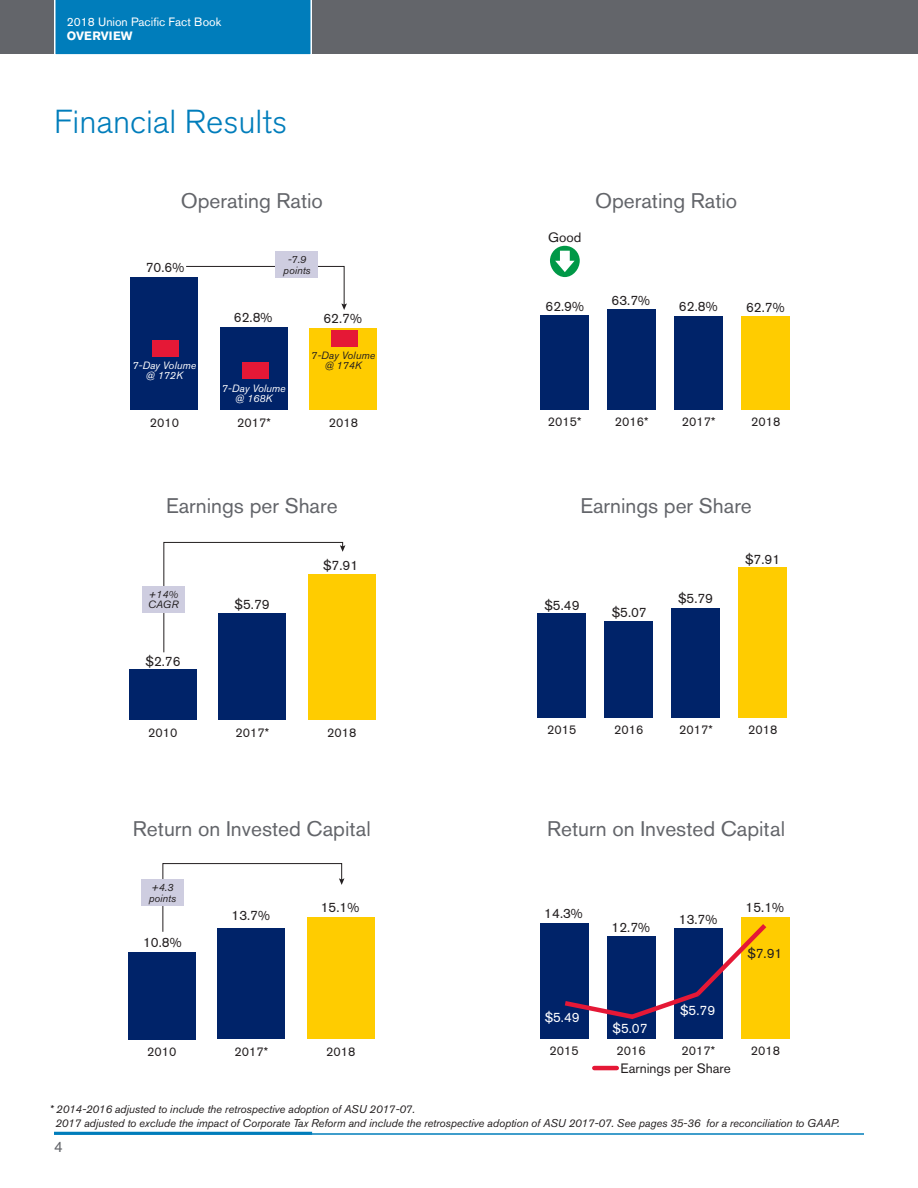
<style>
.page{position:relative;width:918px;height:1188px;background:#fff}
.page>*{position:absolute;margin:0;border:0;box-sizing:border-box;transform-origin:0 0}
.t1{font:300 33px "Akzidenz Grotesk BE";color:#007dbb}
.t2{font:21px "Akzidenz Grotesk BE";color:#63656a}
.t3{font:15px "Akzidenz Grotesk BE";color:#63656a}
.t4{font:13.5px "Akzidenz Grotesk BE";color:#231f20}
.t5{font:13.5px "Akzidenz Grotesk BE";color:#fff}
.t6{font:12.6px "Akzidenz Grotesk BE";color:#231f20}
.t7{font:12px "Akzidenz Grotesk BE";color:#fff}
.t8{font:700 12px "Akzidenz Grotesk BE";color:#fff}
.t9{font:italic 11.25px "Akzidenz Grotesk BE";letter-spacing:-.01em;color:#231f20}
.t10{font:italic 10.5px/10.5px "Akzidenz Grotesk BE";color:#231f20}
.t11{font:italic 10.5px/10.5px "Akzidenz Grotesk BE";color:#fff;text-align:center}
</style>
<div class="page">
<div style="left:0;top:0;width:918px;height:54px;background:#63656a"></div>
<div style="left:54px;top:0;width:258px;height:55px;background:#007dbb"></div>
<hr style="left:54px;top:1133px;width:810px;height:2px;background:#007dbb">
<hr style="left:54px;top:1132px;width:258px;height:3px;background:#007dbb">
<div style="left:129px;top:669px;width:68px;height:51px;background:#002369"></div>
<div style="left:219px;top:613px;width:67px;height:107px;background:#002369"></div>
<div style="left:308px;top:574px;width:67px;height:146px;background:#fc0"></div>
<svg style="left:163px;top:542px;width:182px;height:111px"></svg>
<div style="left:142px;top:587px;width:43px;height:26px;background:#cecde0"></div>
<div style="left:538px;top:614px;width:48px;height:104px;background:#002369"></div>
<div style="left:605px;top:622px;width:48px;height:96px;background:#002369"></div>
<div style="left:672px;top:608px;width:48px;height:110px;background:#002369"></div>
<div style="left:739px;top:568px;width:48px;height:150px;background:#fc0"></div>
<div style="left:540px;top:315px;width:49px;height:95px;background:#002369"></div>
<div style="left:608px;top:309px;width:48px;height:101px;background:#002369"></div>
<div style="left:675px;top:316px;width:48px;height:94px;background:#002369"></div>
<div style="left:742px;top:317px;width:48px;height:93px;background:#fc0"></div>
<div style="left:550px;top:246px;width:30px;height:31px;background:#009847;border-radius:50%"></div>
<svg style="left:555px;top:251px;width:20px;height:21px"></svg>
<div style="left:131px;top:277px;width:67px;height:133px;background:#002369"></div>
<div style="left:220px;top:328px;width:67px;height:82px;background:#002369"></div>
<div style="left:310px;top:328px;width:67px;height:82px;background:#fc0"></div>
<svg style="left:186px;top:266px;width:161px;height:44px"></svg>
<div style="left:276px;top:252px;width:42px;height:26px;background:#cecde0"></div>
<div style="left:152px;top:340px;width:27px;height:17px;background:#e51836"></div>
<div style="left:331px;top:330px;width:27px;height:17px;background:#e51836"></div>
<div style="left:242px;top:362px;width:26px;height:17px;background:#e51836"></div>
<div style="left:540px;top:924px;width:48px;height:115px;background:#002369"></div>
<div style="left:607px;top:937px;width:48px;height:102px;background:#002369"></div>
<div style="left:674px;top:929px;width:48px;height:110px;background:#002369"></div>
<div style="left:741px;top:917px;width:49px;height:122px;background:#fc0"></div>
<hr style="left:594px;top:1066px;width:23px;height:4px;background:#e51836">
<svg style="left:560px;top:923px;width:207px;height:100px"></svg>
<div style="left:128px;top:952px;width:68px;height:87px;background:#002369"></div>
<div style="left:218px;top:929px;width:67px;height:110px;background:#002369"></div>
<div style="left:307px;top:917px;width:67px;height:122px;background:#fc0"></div>
<svg style="left:162px;top:863px;width:182px;height:70px"></svg>
<div style="left:141px;top:880px;width:43px;height:26px;background:#cecde0"></div>
<p class="t7" style="left:67px;top:14px;width:156px">2018 Union Pacific Fact Book</p>
<p class="t8" style="left:67px;top:29px;width:67px">OVERVIEW</p>
<p class="t1" style="left:54px;top:103px;width:235px">Financial Results</p>
<p class="t2" style="left:181px;top:188px;width:144px">Operating Ratio</p>
<p class="t4" style="left:146px;top:259px;width:40px">70.6%</p>
<p class="t11" style="left:132px;top:360px;width:65px">7-Day Volume @ 172K</p>
<p class="t10" style="left:283px;top:254px;width:29px;text-align:center">-7.9 points</p>
<p class="t4" style="left:234px;top:310px;width:40px">62.8%</p>
<p class="t4" style="left:323px;top:310px;width:40px">62.7%</p>
<p class="t10" style="left:311px;top:350px;width:65px;text-align:center">7-Day Volume @ 174K</p>
<p class="t11" style="left:222px;top:383px;width:65px">7-Day Volume @ 168K</p>
<p class="t6" style="left:150px;top:415px;width:31px">2010</p>
<p class="t6" style="left:237px;top:415px;width:35px">2017*</p>
<p class="t6" style="left:329px;top:415px;width:31px">2018</p>
<p class="t2" style="left:166px;top:493px;width:173px">Earnings per Share</p>
<p class="t10" style="left:148px;top:589px;width:32px">+14%<br>CAGR</p>
<p class="t4" style="left:146px;top:653px;width:37px">$2.76</p>
<p class="t4" style="left:235px;top:596px;width:37px">$5.79</p>
<p class="t4" style="left:323px;top:557px;width:37px">$7.91</p>
<p class="t6" style="left:148px;top:725px;width:31px">2010</p>
<p class="t6" style="left:236px;top:725px;width:35px">2017*</p>
<p class="t6" style="left:327px;top:725px;width:31px">2018</p>
<p class="t2" style="left:133px;top:816px;width:239px">Return on Invested Capital</p>
<p class="t10" style="left:149px;top:882px;width:29px">+4.3 points</p>
<p class="t4" style="left:143px;top:935px;width:40px">10.8%</p>
<p class="t4" style="left:231px;top:907px;width:40px">13.7%</p>
<p class="t4" style="left:321px;top:900px;width:40px">15.1%</p>
<p class="t6" style="left:147px;top:1044px;width:31px">2010</p>
<p class="t6" style="left:235px;top:1044px;width:35px">2017*</p>
<p class="t6" style="left:326px;top:1044px;width:31px">2018</p>
<p class="t4" style="left:548px;top:229px;width:35px">Good</p>
<p class="t2" style="left:595px;top:188px;width:144px">Operating Ratio</p>
<p class="t4" style="left:545px;top:298px;width:40px">62.9%</p>
<p class="t4" style="left:612px;top:292px;width:40px">63.7%</p>
<p class="t4" style="left:679px;top:299px;width:40px">62.8%</p>
<p class="t4" style="left:746px;top:299px;width:40px">62.7%</p>
<p class="t6" style="left:548px;top:414px;width:35px">2015*</p>
<p class="t6" style="left:615px;top:414px;width:35px">2016*</p>
<p class="t6" style="left:682px;top:414px;width:35px">2017*</p>
<p class="t6" style="left:751px;top:414px;width:31px">2018</p>
<p class="t2" style="left:580px;top:493px;width:173px">Earnings per Share</p>
<p class="t4" style="left:545px;top:597px;width:37px">$5.49</p>
<p class="t4" style="left:612px;top:604px;width:37px">$5.07</p>
<p class="t4" style="left:678px;top:590px;width:37px">$5.79</p>
<p class="t4" style="left:745px;top:551px;width:37px">$7.91</p>
<p class="t6" style="left:547px;top:723px;width:31px">2015</p>
<p class="t6" style="left:614px;top:723px;width:31px">2016</p>
<p class="t6" style="left:679px;top:723px;width:35px">2017*</p>
<p class="t6" style="left:748px;top:723px;width:31px">2018</p>
<p class="t2" style="left:547px;top:816px;width:239px">Return on Invested Capital</p>
<p class="t4" style="left:544px;top:906px;width:40px">14.3%</p>
<p class="t4" style="left:612px;top:920px;width:40px">12.7%</p>
<p class="t5" style="left:545px;top:1009px;width:37px">$5.49</p>
<p class="t5" style="left:613px;top:1020px;width:37px">$5.07</p>
<p class="t4" style="left:679px;top:911px;width:40px">13.7%</p>
<p class="t5" style="left:680px;top:1003px;width:37px">$5.79</p>
<p class="t4" style="left:746px;top:900px;width:40px">15.1%</p>
<p class="t4" style="left:747px;top:945px;width:37px">$7.91</p>
<p class="t6" style="left:549px;top:1044px;width:31px">2015</p>
<p class="t6" style="left:617px;top:1044px;width:31px">2016</p>
<p class="t6" style="left:681px;top:1044px;width:35px">2017*</p>
<p class="t6" style="left:751px;top:1044px;width:31px">2018</p>
<p class="t4" style="left:621px;top:1060px;width:112px">Earnings per Share</p>
<p class="t9" style="left:50px;top:1103px;width:367px">* 2014-2016 adjusted to include the retrospective adoption of ASU 2017-07.</p>
<p class="t9" style="left:55px;top:1116px;width:786px">2017 adjusted to exclude the impact of Corporate Tax Reform and include the retrospective adoption of ASU 2017-07. See pages 35-36 for a reconciliation to GAAP.</p>
<h3 class="t3" style="left:54px;top:1138px;width:10px">4</h3>
</div>
